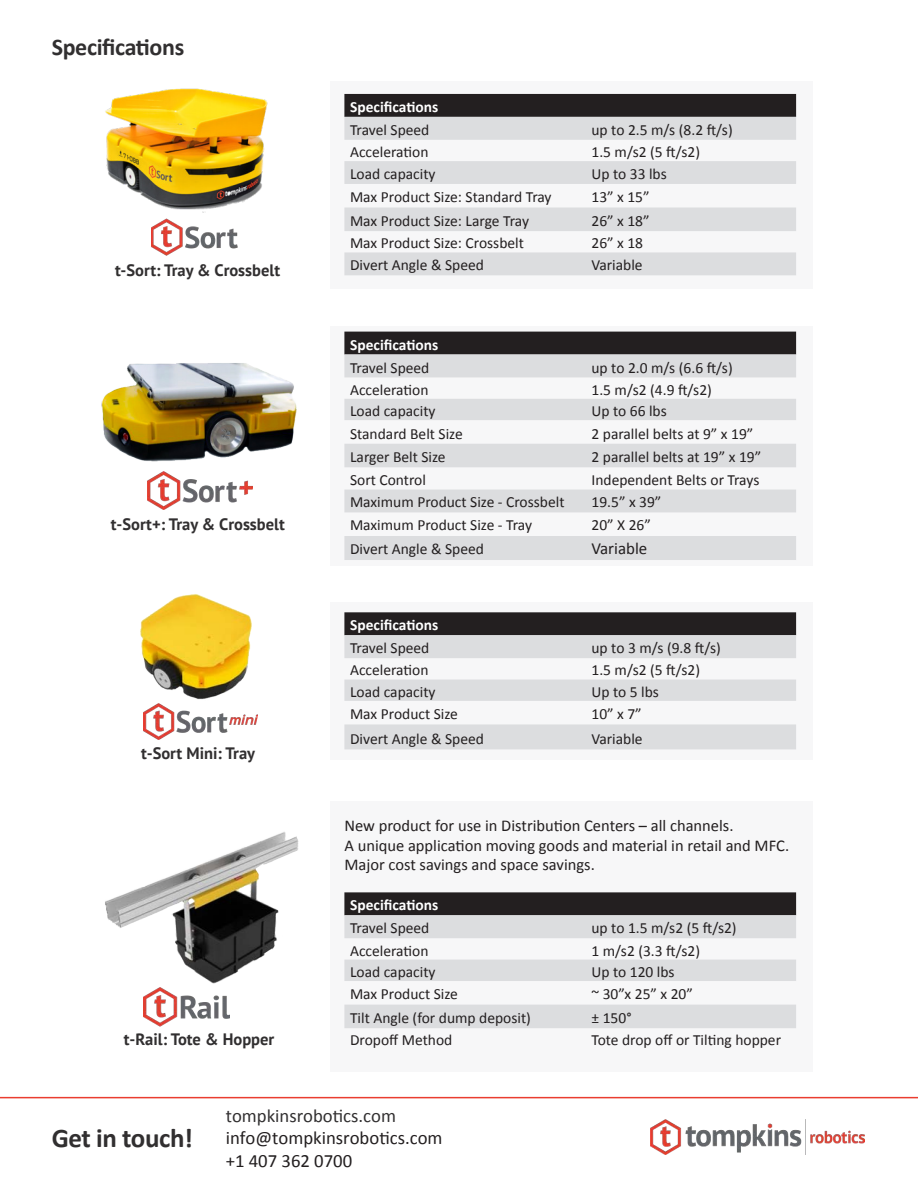
<style>
.page{position:relative;width:918px;height:1188px;background:#fff}
.page>*{position:absolute;margin:0;border:0;box-sizing:border-box;transform-origin:0 0}
.t1{font:700 27px "Calibri";letter-spacing:-.015em;color:#312f30}
.t2{font:700 24px "Calibri";letter-spacing:-.015em;color:#312f30}
.t3{font:18.75px/22.5px "Calibri";color:#231f20}
.t4{font:18.75px "Calibri";color:#312f30}
.t5{font:16.95px "Calibri";color:#231f20}
.t6{font:16.5px/19.8px "Calibri";color:#231f20}
.t7{font:700 16.5px "PT Sans";color:#312f30}
.t8{font:15.45px "Calibri";color:#231f20}
.t9{font:700 15.45px "Calibri";color:#fff}
</style>
<div class="page">
<div style="left:330px;top:81px;width:483px;height:207px;background:#f7f7f8"></div>
<div style="left:344px;top:94px;width:452px;height:23px;background:#231f20"></div>
<svg style="left:344px;top:117px;width:452px;height:158px;fill:#dcdddf"></svg>
<img style="left:151px;top:218px;width:87px;height:38px">
<img style="left:105px;top:88px;width:163px;height:125px">
<div style="left:330px;top:326px;width:483px;height:240px;background:#f7f7f8"></div>
<div style="left:344px;top:332px;width:452px;height:23px;background:#231f20"></div>
<svg style="left:344px;top:355px;width:452px;height:205px;fill:#dcdddf"></svg>
<img style="left:147px;top:472px;width:106px;height:38px">
<img style="left:101px;top:363px;width:196px;height:99px">
<div style="left:330px;top:603px;width:483px;height:157px;background:#f7f7f8"></div>
<img style="left:143px;top:703px;width:114px;height:36px">
<div style="left:344px;top:612px;width:452px;height:23px;background:#231f20"></div>
<svg style="left:344px;top:635px;width:452px;height:114px;fill:#dcdddf"></svg>
<img style="left:140px;top:594px;width:112px;height:106px">
<div style="left:330px;top:801px;width:483px;height:271px;background:#f7f7f8"></div>
<div style="left:344px;top:892px;width:452px;height:23px;background:#231f20"></div>
<svg style="left:344px;top:915px;width:452px;height:113px;fill:#dcdddf"></svg>
<img style="left:143px;top:989px;width:86px;height:38px">
<img style="left:105px;top:832px;width:194px;height:157px">
<img style="left:651px;top:1120px;width:213px;height:35px">
<hr style="left:0;top:1097px;width:918px;height:1px;background:#ea3d2f">
<p class="t2" style="left:52px;top:32px;width:134px">Specifications</p>
<p class="t7" style="left:115px;top:259px;width:167px">t-Sort: Tray &amp; Crossbelt</p>
<p class="t7" style="left:111px;top:513px;width:175px">t-Sort+: Tray &amp; Crossbelt</p>
<p class="t7" style="left:141px;top:742px;width:115px">t-Sort Mini: Tray</p>
<p class="t9" style="left:350px;top:97px;width:90px">Specifications</p>
<p class="t8" style="left:350px;top:120px;width:81px">Travel Speed</p>
<p class="t8" style="left:592px;top:120px;width:143px">up to 2.5 m/s (8.2 ft/s)</p>
<p class="t8" style="left:350px;top:142px;width:80px">Acceleration</p>
<p class="t8" style="left:592px;top:142px;width:110px">1.5 m/s2 (5 ft/s2)</p>
<p class="t8" style="left:350px;top:164px;width:87px">Load capacity</p>
<p class="t8" style="left:592px;top:164px;width:77px">Up to 33 lbs</p>
<p class="t8" style="left:350px;top:187px;width:203px">Max Product Size: Standard Tray</p>
<p class="t8" style="left:592px;top:187px;width:60px">13” x 15”</p>
<p class="t8" style="left:350px;top:211px;width:180px">Max Product Size: Large Tray</p>
<p class="t8" style="left:592px;top:211px;width:60px">26” x 18”</p>
<p class="t8" style="left:350px;top:233px;width:175px">Max Product Size: Crossbelt</p>
<p class="t8" style="left:592px;top:233px;width:53px">26” x 18</p>
<p class="t8" style="left:350px;top:255px;width:135px">Divert Angle &amp; Speed</p>
<p class="t8" style="left:592px;top:255px;width:53px">Variable</p>
<p class="t9" style="left:350px;top:335px;width:90px">Specifications</p>
<p class="t8" style="left:350px;top:358px;width:81px">Travel Speed</p>
<p class="t8" style="left:592px;top:358px;width:143px">up to 2.0 m/s (6.6 ft/s)</p>
<p class="t8" style="left:350px;top:380px;width:80px">Acceleration</p>
<p class="t8" style="left:592px;top:380px;width:122px">1.5 m/s2 (4.9 ft/s2)</p>
<p class="t8" style="left:350px;top:401px;width:87px">Load capacity</p>
<p class="t8" style="left:592px;top:401px;width:77px">Up to 66 lbs</p>
<p class="t8" style="left:350px;top:424px;width:114px">Standard Belt Size</p>
<p class="t8" style="left:592px;top:424px;width:163px">2 parallel belts at 9” x 19”</p>
<p class="t8" style="left:350px;top:447px;width:97px">Larger Belt Size</p>
<p class="t8" style="left:592px;top:447px;width:171px">2 parallel belts at 19” x 19”</p>
<p class="t8" style="left:350px;top:470px;width:77px">Sort Control</p>
<p class="t8" style="left:592px;top:470px;width:169px">Independent Belts or Trays</p>
<p class="t8" style="left:350px;top:492px;width:216px">Maximum Product Size - Crossbelt</p>
<p class="t8" style="left:592px;top:492px;width:71px">19.5” x 39”</p>
<p class="t8" style="left:350px;top:515px;width:184px">Maximum Product Size - Tray</p>
<p class="t8" style="left:592px;top:515px;width:61px">20” X 26”</p>
<p class="t8" style="left:350px;top:539px;width:135px">Divert Angle &amp; Speed</p>
<p class="t5" style="left:592px;top:538px;width:57px">Variable</p>
<p class="t9" style="left:350px;top:615px;width:90px">Specifications</p>
<p class="t8" style="left:350px;top:638px;width:81px">Travel Speed</p>
<p class="t8" style="left:592px;top:638px;width:131px">up to 3 m/s (9.8 ft/s)</p>
<p class="t8" style="left:350px;top:661px;width:80px">Acceleration</p>
<p class="t8" style="left:592px;top:661px;width:110px">1.5 m/s2 (5 ft/s2)</p>
<p class="t8" style="left:350px;top:682px;width:87px">Load capacity</p>
<p class="t8" style="left:592px;top:682px;width:69px">Up to 5 lbs</p>
<p class="t8" style="left:350px;top:704px;width:109px">Max Product Size</p>
<p class="t8" style="left:592px;top:704px;width:52px">10” x 7”</p>
<p class="t8" style="left:350px;top:729px;width:135px">Divert Angle &amp; Speed</p>
<p class="t8" style="left:592px;top:729px;width:53px">Variable</p>
<p class="t6" style="left:344px;top:816px;width:391px">New product for use in Distribution Centers – all channels.</p>
<p class="t6" style="left:344px;top:835px;width:446px">A unique application moving goods and material in retail and MFC.<br>Major cost savings and space savings.</p>
<p class="t9" style="left:350px;top:895px;width:90px">Specifications</p>
<p class="t8" style="left:350px;top:918px;width:81px">Travel Speed</p>
<p class="t8" style="left:592px;top:918px;width:147px">up to 1.5 m/s2 (5 ft/s2)</p>
<p class="t8" style="left:350px;top:941px;width:80px">Acceleration</p>
<p class="t8" style="left:592px;top:941px;width:110px">1 m/s2 (3.3 ft/s2)</p>
<p class="t8" style="left:350px;top:962px;width:87px">Load capacity</p>
<p class="t8" style="left:592px;top:962px;width:85px">Up to 120 lbs</p>
<p class="t8" style="left:350px;top:985px;width:109px">Max Product Size</p>
<p class="t8" style="left:592px;top:985px;width:103px">~ 30”x 25” x 20”</p>
<p class="t8" style="left:350px;top:1008px;width:182px">Tilt Angle (for dump deposit)</p>
<p class="t8" style="left:592px;top:1008px;width:42px">± 150°</p>
<p class="t7" style="left:124px;top:1029px;width:152px">t-Rail: Tote &amp; Hopper</p>
<p class="t8" style="left:350px;top:1031px;width:104px">Dropoff Method</p>
<p class="t8" style="left:592px;top:1031px;width:191px">Tote drop off or Tilting hopper</p>
<p class="t1" style="left:52px;top:1121px;width:143px">Get in touch!</p>
<p class="t4" style="left:226px;top:1104px;width:172px">tompkinsrobotics.com</p>
<p class="t3" style="left:226px;top:1127px;width:218px">info@tompkinsrobotics.com +1 407 362 0700</p>
</div>
